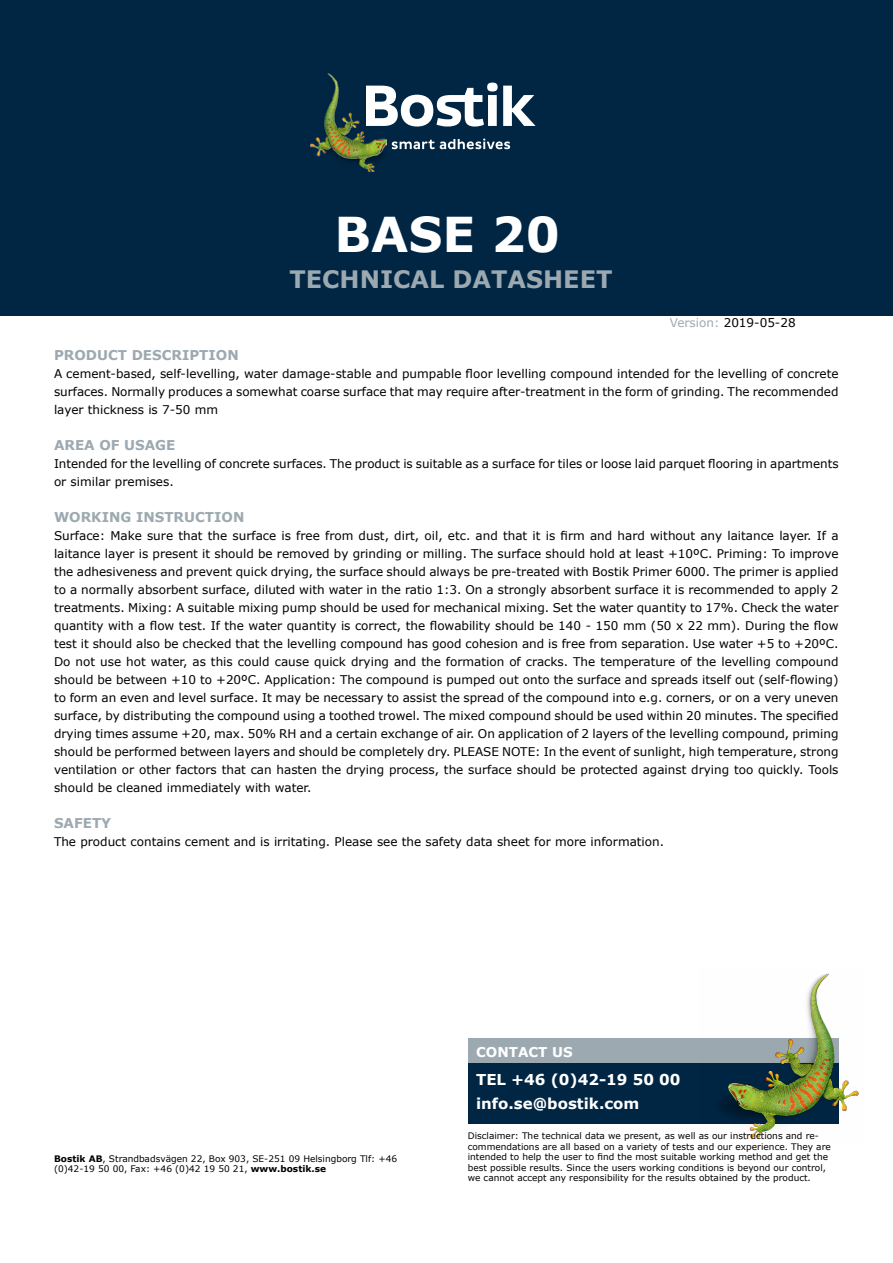
<style>
.page{position:relative;width:893px;height:1263px;background:#fff}
.page>*{position:absolute;margin:0;border:0;box-sizing:border-box;transform-origin:0 0}
.t1{font:700 48px "Verdana";color:#fff}
.t2{font:700 24px "Verdana";color:#9da9b1}
.t3{font:700 15px/24px "Verdana";color:#fff}
.t4{font:700 13.5px "Verdana";color:#9da9b1}
.t5{font:700 13.5px "Verdana";color:#fff}
.t6{font:12px/18px "Verdana";color:#000;text-align:justify}
.t7{font:9px/10.5px "Verdana";color:#000}
.s1{color:#9da9b1}
.s2{font-weight:700}
</style>
<div class="page">
<div style="left:0;top:0;width:893px;height:316px;background:#002644"></div>
<img style="left:311px;top:73px;width:75px;height:98px">
<svg style="left:392px;top:139px;width:118px;height:10px"></svg>
<svg style="left:366px;top:83px;width:170px;height:44px"></svg>
<div style="left:469px;top:1038px;width:370px;height:26px;background:#9da9b1"></div>
<div style="left:469px;top:1063px;width:370px;height:61px;background:#002644"></div>
<img style="left:719px;top:973px;width:140px;height:165px">
<h1 class="t1" style="left:335px;top:201px;width:227px">BASE 20</h1>
<h2 class="t2" style="left:289px;top:262px;width:324px">TECHNICAL DATASHEET</h2>
<p class="t6" style="left:670px;top:313px;width:127px"><span class="s1">Version:</span> 2019-05-28</p>
<p class="t4" style="left:54px;top:346px;width:186px">PRODUCT DESCRIPTION</p>
<p class="t6" style="left:54px;top:365px;width:786px">A cement-based, self-levelling, water damage-stable and pumpable floor levelling compound intended for the levelling of concrete surfaces. Normally produces a somewhat coarse surface that may require after-treatment in the form of grinding. The recommended layer thickness is 7-50 mm</p>
<p class="t4" style="left:54px;top:436px;width:123px">AREA OF USAGE</p>
<p class="t6" style="left:54px;top:455px;width:786px">Intended for the levelling of concrete surfaces. The product is suitable as a surface for tiles or loose laid parquet flooring in apartments or similar premises.</p>
<p class="t4" style="left:54px;top:508px;width:192px">WORKING INSTRUCTION</p>
<p class="t6" style="left:54px;top:527px;width:786px">Surface: Make sure that the surface is free from dust, dirt, oil, etc. and that it is firm and hard without any laitance layer. If a laitance layer is present it should be removed by grinding or milling. The surface should hold at least +10ºC. Priming: To improve the adhesiveness and prevent quick drying, the surface should always be pre-treated with Bostik Primer 6000. The primer is applied to a normally absorbent surface, diluted with water in the ratio 1:3. On a strongly absorbent surface it is recommended to apply 2 treatments. Mixing: A suitable mixing pump should be used for mechanical mixing. Set the water quantity to 17%. Check the water quantity with a flow test. If the water quantity is correct, the flowability should be 140 - 150 mm (50 x 22 mm). During the flow test it should also be checked that the levelling compound has good cohesion and is free from separation. Use water +5 to +20ºC.<br>Do not use hot water, as this could cause quick drying and the formation of cracks. The temperature of the levelling compound should be between +10 to +20ºC. Application: The compound is pumped out onto the surface and spreads itself out (self-flowing) to form an even and level surface. It may be necessary to assist the spread of the compound into e.g. corners, or on a very uneven surface, by distributing the compound using a toothed trowel. The mixed compound should be used within 20 minutes. The specified drying times assume +20, max. 50% RH and a certain exchange of air. On application of 2 layers of the levelling compound, priming should be performed between layers and should be completely dry. PLEASE NOTE: In the event of sunlight, high temperature, strong ventilation or other factors that can hasten the drying process, the surface should be protected against drying too quickly. Tools should be cleaned immediately with water.</p>
<p class="t4" style="left:54px;top:814px;width:59px">SAFETY</p>
<p class="t6" style="left:54px;top:833px;width:612px">The product contains cement and is irritating. Please see the safety data sheet for more information.</p>
<p class="t7" style="left:54px;top:1153px;width:345px"><span class="s2">Bostik AB</span>, Strandbadsvägen 22, Box 903, SE-251 09 Helsingborg Tlf: +46 (0)42-19 50 00, Fax: +46 (0)42 19 50 21, <span class="s2">www.bostik.se</span></p>
<p class="t5" style="left:476px;top:1042px;width:98px">CONTACT US</p>
<p class="t3" style="left:476px;top:1067px;width:206px">TEL +46 (0)42-19 50 00 info.se@bostik.com</p>
<p class="t7" style="left:468px;top:1130px;width:365px">Disclaimer: The technical data we present, as well as our instructions and re&shy;commendations are all based on a variety of tests and our experience. They are intended to help the user to find the most suitable working method and get the best possible results. Since the users working conditions is beyond our control, we cannot accept any responsibility for the results obtained by the product.</p>
</div>
